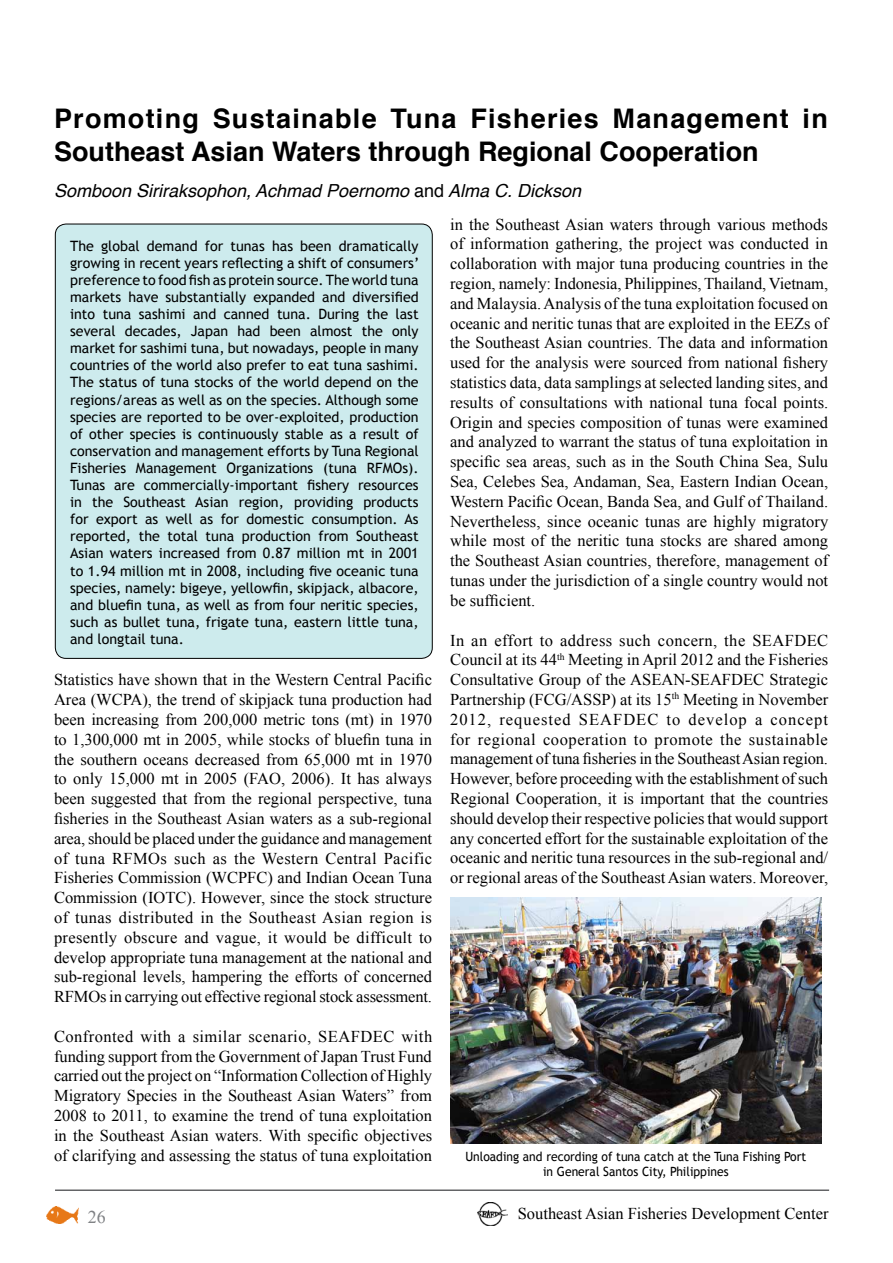
<style>
.page{position:relative;width:893px;height:1263px;background:#fff}
.page>*{position:absolute;margin:0;border:0;box-sizing:border-box;transform-origin:0 0}
.t1{font:700 27px/32.4px "Helvetica";color:#000}
.t2{font:italic 18px "Helvetica";color:#000}
.t3{font:18px "Times New Roman";color:#808285}
.t4{font:16.5px/19.8px "Times New Roman";color:#000;text-align:justify}
.t5{font:14.25px/17.1px "Trebuchet MS";color:#000;text-align:justify}
.t6{font:12.75px/15.3px "Trebuchet MS";color:#000;text-align:center;scale:.95 1}
.s1{font-style:normal}
</style>
<div class="page">
<img style="left:47px;top:1207px;width:32px;height:16px">
<img style="left:477px;top:1203px;width:31px;height:22px">
<hr style="left:55px;top:1189px;width:774px;height:2px;background:#636466">
<div style="left:55px;top:224px;width:377px;height:434px;background:#cdebed;border-radius:11px"></div>
<img style="left:450px;top:897px;width:372px;height:247px">
<h1 class="t1" style="left:54px;top:103px;width:775px">Promoting Sustainable Tuna Fisheries Management in<br>Southeast Asian Waters through Regional Cooperation</h1>
<p class="t2" style="left:54px;top:176px;width:529px">Somboon Siriraksophon, Achmad Poernomo <span class="s1">and</span> Alma C. Dickson</p>
<p class="t5" style="left:70px;top:237px;width:351px">The global demand for tunas has been dramatically growing in recent years reflecting a shift of consumers’ preference to food fish as protein source. The world tuna markets have substantially expanded and diversified into tuna sashimi and canned tuna. During the last several decades, Japan had been almost the only market for sashimi tuna, but nowadays, people in many countries of the world also prefer to eat tuna sashimi.<br>The status of tuna stocks of the world depend on the regions/areas as well as on the species. Although some species are reported to be over-exploited, production of other species is continuously stable as a result of conservation and management efforts by Tuna Regional Fisheries Management Organizations (tuna RFMOs).<br>Tunas are commercially-important fishery resources in the Southeast Asian region, providing products for export as well as for domestic consumption. As reported, the total tuna production from Southeast Asian waters increased from 0.87 million mt in 2001 to 1.94 million mt in 2008, including five oceanic tuna species, namely: bigeye, yellowfin, skipjack, albacore, and bluefin tuna, as well as from four neritic species, such as bullet tuna, frigate tuna, eastern little tuna, and longtail tuna.</p>
<p class="t4" style="left:54px;top:670px;width:380px">Statistics have shown that in the Western Central Pacific Area (WCPA), the trend of skipjack tuna production had been increasing from 200,000 metric tons (mt) in 1970 to 1,300,000 mt in 2005, while stocks of bluefin tuna in the southern oceans decreased from 65,000 mt in 1970 to only 15,000 mt in 2005 (FAO, 2006). It has always been suggested that from the regional perspective, tuna fisheries in the Southeast Asian waters as a sub-regional area, should be placed under the guidance and management of tuna RFMOs such as the Western Central Pacific Fisheries Commission (WCPFC) and Indian Ocean Tuna Commission (IOTC). However, since the stock structure of tunas distributed in the Southeast Asian region is presently obscure and vague, it would be difficult to develop appropriate tuna management at the national and sub-regional levels, hampering the efforts of concerned RFMOs in carrying out effective regional stock assessment.</p>
<p class="t4" style="left:54px;top:1026px;width:380px">Confronted with a similar scenario, SEAFDEC with funding support from the Government of Japan Trust Fund carried out the project on “Information Collection of Highly Migratory Species in the Southeast Asian Waters” from 2008 to 2011, to examine the trend of tuna exploitation in the Southeast Asian waters. With specific objectives of clarifying and assessing the status of tuna exploitation</p>
<p class="t4" style="left:450px;top:214px;width:380px">in the Southeast Asian waters through various methods of information gathering, the project was conducted in collaboration with major tuna producing countries in the region, namely: Indonesia, Philippines, Thailand, Vietnam, and Malaysia. Analysis of the tuna exploitation focused on oceanic and neritic tunas that are exploited in the EEZs of the Southeast Asian countries. The data and information used for the analysis were sourced from national fishery statistics data, data samplings at selected landing sites, and results of consultations with national tuna focal points.<br>Origin and species composition of tunas were examined and analyzed to warrant the status of tuna exploitation in specific sea areas, such as in the South China Sea, Sulu Sea, Celebes Sea, Andaman, Sea, Eastern Indian Ocean, Western Pacific Ocean, Banda Sea, and Gulf of Thailand.<br>Nevertheless, since oceanic tunas are highly migratory while most of the neritic tuna stocks are shared among the Southeast Asian countries, therefore, management of tunas under the jurisdiction of a single country would not be sufficient.</p>
<p class="t4" style="left:450px;top:630px;width:380px">In an effort to address such concern, the SEAFDEC Council at its 44<sup>th</sup> Meeting in April 2012 and the Fisheries Consultative Group of the ASEAN-SEAFDEC Strategic Partnership (FCG/ASSP) at its 15<sup>th</sup> Meeting in November 2012, requested SEAFDEC to develop a concept for regional cooperation to promote the sustainable management of tuna fisheries in the Southeast Asian region.<br>However, before proceeding with the establishment of such Regional Cooperation, it is important that the countries should develop their respective policies that would support any concerted effort for the sustainable exploitation of the oceanic and neritic tuna resources in the sub-regional and/ or regional areas of the Southeast Asian waters. Moreover,</p>
<p class="t6" style="left:465px;top:1149px;width:360px">Unloading and recording of tuna catch at the Tuna Fishing Port in General Santos City, Philippines</p>
<p class="t3" style="left:88px;top:1204px;width:20px">26</p>
<p class="t4" style="left:518px;top:1203px;width:312px">Southeast Asian Fisheries Development Center</p>
</div>
